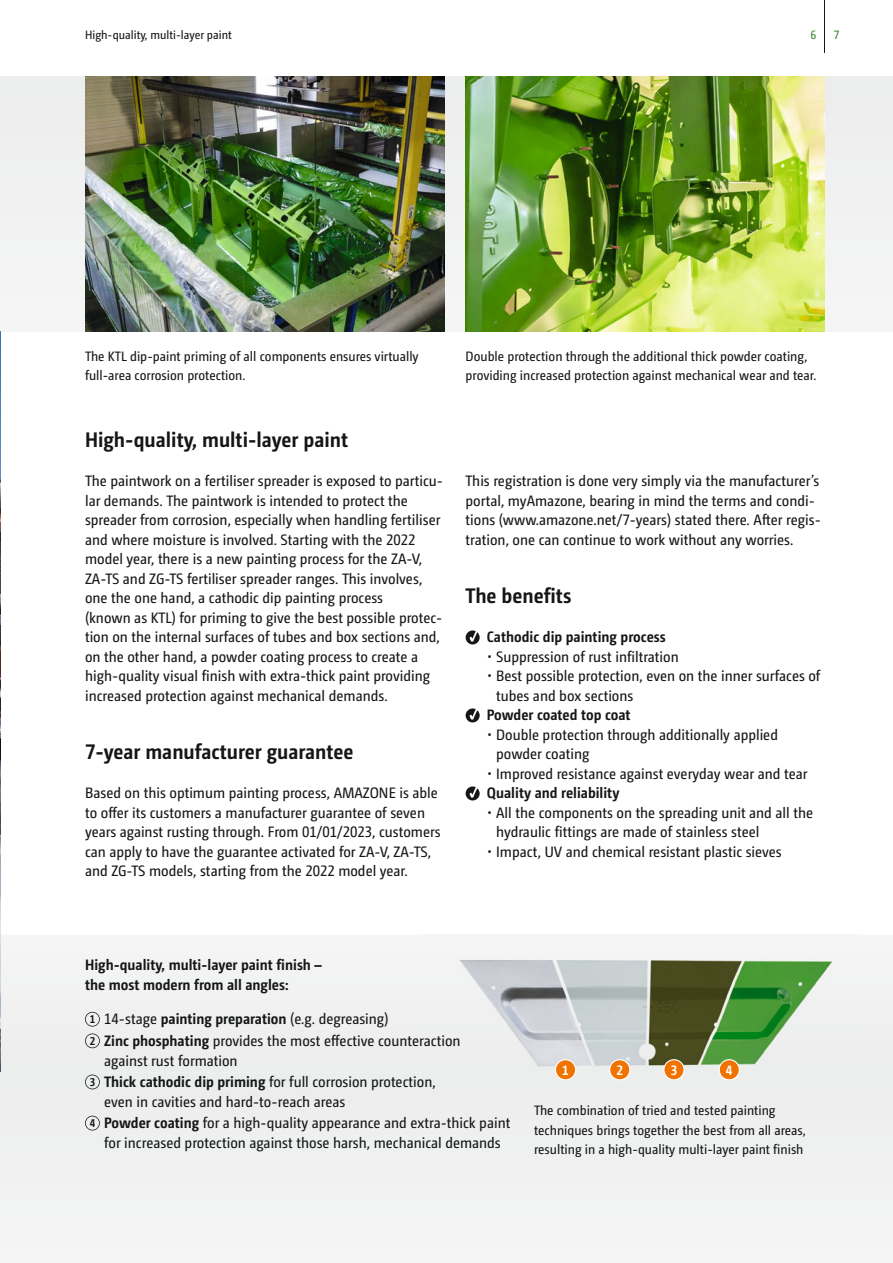
<style>
.page{position:relative;width:893px;height:1263px;background:#fff}
.page>*{position:absolute;margin:0;border:0;box-sizing:border-box;transform-origin:0 0}
.t1{font:700 21px "Camingo Dos Pro S Cd";color:#151616}
.t2{font:15px/19.5px "Camingo Dos Pro S Cd";color:#151616}
.t3{font:700 15px/19.5px "Camingo Dos Pro S Cd";color:#151616}
.t4{font:13.5px/19.5px "Camingo Dos Pro S Cd";color:#151616}
.t5{font:700 13.5px "Camingo Dos Pro S Cd";color:#fff}
.t6{font:12px "Camingo Dos Pro S Cd";color:#151616}
.t7{font:12px "Camingo Dos Pro S Cd";color:#38832b}
.s1{font-weight:700;font-size:11.25px}
.s2{font-weight:700}
</style>
<div class="page">
<div style="left:0;top:77px;width:893px;height:255px;background:#f1f1f1"></div>
<div style="left:1px;top:1073px;width:892px;height:175px;background:#f0f0f0"></div>
<div style="left:1px;top:953px;width:892px;height:120px;background:#f0f0f0"></div>
<img style="left:0;top:332px;width:1px;height:739px">
<img style="left:85px;top:77px;width:359px;height:255px">
<img style="left:466px;top:77px;width:359px;height:255px">
<img style="left:423px;top:953px;width:435px;height:123px">
<svg style="left:555px;top:1059px;width:21px;height:21px"></svg>
<svg style="left:609px;top:1059px;width:21px;height:21px"></svg>
<svg style="left:663px;top:1059px;width:22px;height:21px"></svg>
<svg style="left:719px;top:1059px;width:21px;height:21px"></svg>
<hr style="left:825px;top:0;width:1px;height:53px;background:#151616">
<svg style="left:0;top:1071px;width:1px;height:177px"></svg>
<svg style="left:466px;top:630px;width:14px;height:14px"></svg>
<svg style="left:466px;top:708px;width:14px;height:14px"></svg>
<svg style="left:466px;top:786px;width:14px;height:14px"></svg>
<svg style="left:85px;top:1012px;width:15px;height:14px"></svg>
<svg style="left:85px;top:1033px;width:15px;height:15px"></svg>
<svg style="left:85px;top:1074px;width:15px;height:15px"></svg>
<svg style="left:85px;top:1116px;width:15px;height:14px"></svg>
<p class="t6" style="left:85px;top:30px;width:148px">High-quality, multi-layer paint</p>
<p class="t7" style="left:810px;top:30px;width:7px">6</p>
<p class="t7" style="left:833px;top:30px;width:7px">7</p>
<p class="t4" style="left:85px;top:347px;width:335px">The KTL dip-paint priming of all components ensures virtually full-area corrosion protection.</p>
<h1 class="t1" style="left:85px;top:431px;width:264px">High-quality, multi-layer paint</h1>
<p class="t2" style="left:85px;top:472px;width:359px">The paintwork on a fertiliser spreader is exposed to particu&shy;lar demands. The paintwork is intended to protect the spreader from corrosion, especially when handling fertiliser and where moisture is involved. Starting with the 2022 model year, there is a new painting process for the ZA-V, ZA-TS and ZG-TS fertiliser spreader ranges. This involves, one the one hand, a cathodic dip painting process<br>(known as KTL) for priming to give the best possible protec&shy;tion on the internal surfaces of tubes and box sections and, on the other hand, a powder coating process to create a high-quality visual finish with extra-thick paint providing increased protection against mechanical demands.</p>
<h1 class="t1" style="left:85px;top:743px;width:270px">7-year manufacturer guarantee</h1>
<p class="t2" style="left:85px;top:784px;width:357px">Based on this optimum painting process, AMAZONE is able to offer its customers a manufacturer guarantee of seven years against rusting through. From 01/01/2023, customers can apply to have the guarantee activated for ZA-V, ZA-TS, and ZG-TS models, starting from the 2022 model year.</p>
<p class="t4" style="left:466px;top:347px;width:352px">Double protection through the additional thick powder coating, providing increased protection against mechanical wear and tear.</p>
<p class="t2" style="left:466px;top:472px;width:357px">This registration is done very simply via the manufacturer’s portal, myAmazone, bearing in mind the terms and condi&shy;tions (www.amazone.net/7-years) stated there. After regis&shy;tration, one can continue to work without any worries.</p>
<h1 class="t1" style="left:466px;top:587px;width:107px">The benefits</h1>
<p class="t3" style="left:487px;top:628px;width:180px">Cathodic dip painting process</p>
<p class="t2" style="left:487px;top:648px;width:193px">• Suppression of rust infiltration</p>
<p class="t2" style="left:496px;top:667px;width:326px;text-indent:-9px">• Best possible protection, even on the inner surfaces of tubes and box sections</p>
<p class="t3" style="left:487px;top:706px;width:145px">Powder coated top coat</p>
<p class="t2" style="left:496px;top:726px;width:283px;text-indent:-9px">• Double protection through additionally applied powder coating</p>
<p class="t2" style="left:487px;top:765px;width:322px">• Improved resistance against everyday wear and tear</p>
<p class="t3" style="left:487px;top:784px;width:134px">Quality and reliability</p>
<p class="t2" style="left:496px;top:804px;width:318px;text-indent:-9px">• All the components on the spreading unit and all the hydraulic fittings are made of stainless steel</p>
<p class="t2" style="left:487px;top:843px;width:296px">• Impact, UV and chemical resistant plastic sieves</p>
<p class="t3" style="left:85px;top:957px;width:238px">High-quality, multi-layer paint finish – the most modern from all angles:</p>
<p class="t2" style="left:90px;top:1009px;width:372px;line-height:21.6px"><span class="s1">1</span> 14-stage <span class="s2">painting preparation</span> (e.g. degreasing)<br><span class="s1">2</span> <span class="s2">Zinc phosphating</span> provides the most effective counteraction</p>
<p class="t2" style="left:90px;top:1050px;width:348px;line-height:21.6px;text-indent:14px">against rust formation<br><span class="s1">3</span> <span class="s2">Thick cathodic dip priming</span> for full corrosion protection,</p>
<p class="t2" style="left:90px;top:1092px;width:422px;line-height:21.6px;text-indent:14px">even in cavities and hard-to-reach areas<br><span class="s1">4</span> <span class="s2">Powder coating</span> for a high-quality appearance and extra-thick paint</p>
<p class="t2" style="left:104px;top:1134px;width:398px">for increased protection against those harsh, mechanical demands</p>
<p class="t5" style="left:562px;top:1064px;width:8px">1</p>
<p class="t5" style="left:616px;top:1064px;width:8px">2</p>
<p class="t5" style="left:671px;top:1064px;width:8px">3</p>
<p class="t5" style="left:726px;top:1064px;width:8px">4</p>
<p class="t4" style="left:534px;top:1102px;width:273px">The combination of tried and tested painting techniques brings together the best from all areas, resulting in a high-quality multi-layer paint finish</p>
</div>
